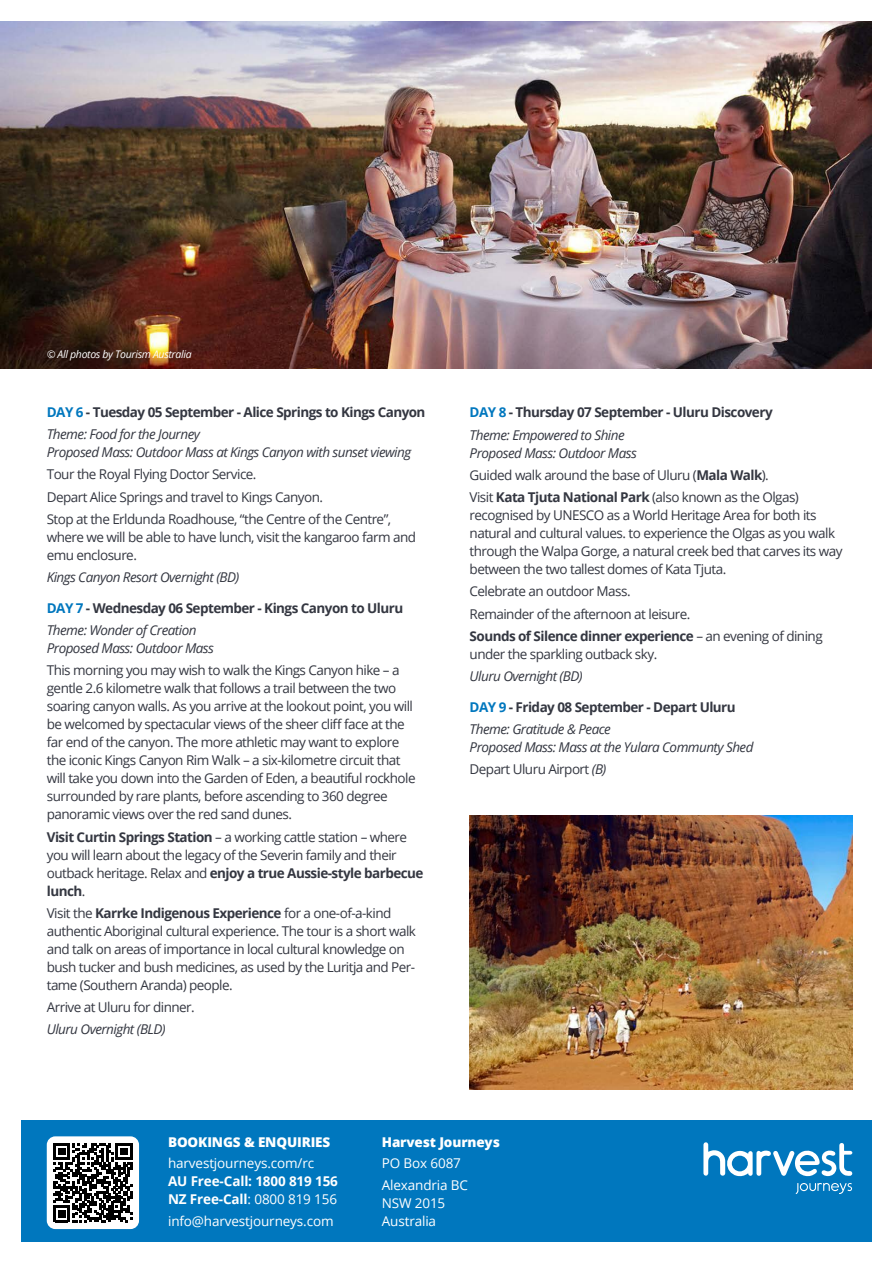
<style>
.page{position:relative;width:893px;height:1263px;background:#fff}
.page>*{position:absolute;margin:0;border:0;box-sizing:border-box;transform-origin:0 0}
.t1{font:13.5px/18px "Open Sans";letter-spacing:-.04em;color:#343741}
.t2{font:700 13.5px/22.2px "Open Sans";letter-spacing:-.04em;color:#343741}
.t3{font:italic 13.5px/22.2px "Open Sans";letter-spacing:-.04em;color:#343741}
.t4{font:13.5px/21.5px "Open Sans";letter-spacing:-.01em;color:#fff}
.t5{font:700 13.5px/18px "Open Sans";letter-spacing:-.01em;color:#fff}
.t6{font:800 13.5px "Open Sans";letter-spacing:-.01em;color:#fff}
.t7{font:italic 10.5px "Open Sans";letter-spacing:-.03em;color:#fff}
.s1{color:#0077be}
.s2{font-weight:400;font-style:italic}
.s3{font-weight:700}
.s4{font-style:italic}
.s5{font-style:normal}
.s6{font-weight:400}
</style>
<div class="page">
<img style="left:0;top:21px;width:872px;height:348px">
<img style="left:470px;top:815px;width:382px;height:275px">
<div style="left:21px;top:1120px;width:851px;height:122px;background:#0077be"></div>
<svg style="left:796px;top:1183px;width:56px;height:11px"></svg>
<svg style="left:703px;top:1142px;width:149px;height:35px"></svg>
<div style="left:47px;top:1136px;width:92px;height:93px;background:#fff;border-radius:9px"></div>
<svg style="left:53px;top:1143px;width:79px;height:79px"></svg>
<p class="t7" style="left:47px;top:347px;width:146px">© All photos by Tourism Australia</p>
<p class="t2" style="left:47px;top:400px;width:380px"><span class="s1">DAY 6</span> - Tuesday 05 September - Alice Springs to Kings Canyon<br><span class="s2">Theme: Food for the Journey</span></p>
<p class="t3" style="left:47px;top:441px;width:366px">Proposed Mass: Outdoor Mass at Kings Canyon with sunset viewing</p>
<p class="t1" style="left:47px;top:463px;width:346px;line-height:22.2px">Tour the Royal Flying Doctor Service.<br>Depart Alice Springs and travel to Kings Canyon.<br>Stop at the Erldunda Roadhouse, “the Centre of the Centre”,</p>
<p class="t1" style="left:47px;top:528px;width:371px">where we will be able to have lunch, visit the kangaroo farm and emu enclosure.</p>
<p class="t3" style="left:47px;top:566px;width:194px">Kings Canyon Resort Overnight (BD)</p>
<p class="t2" style="left:47px;top:596px;width:358px"><span class="s1">DAY 7</span> - Wednesday 06 September - Kings Canyon to Uluru<br><span class="s2">Theme: Wonder of Creation</span></p>
<p class="t3" style="left:47px;top:637px;width:169px">Proposed Mass: Outdoor Mass</p>
<p class="t1" style="left:47px;top:661px;width:370px">This morning you may wish to walk the Kings Canyon hike – a gentle 2.6 kilometre walk that follows a trail between the two soaring canyon walls. As you arrive at the lookout point, you will be welcomed by spectacular views of the sheer cliff face at the far end of the canyon. The more athletic may want to explore the iconic Kings Canyon Rim Walk – a six-kilometre circuit that will take you down into the Garden of Eden, a beautiful rockhole surrounded by rare plants, before ascending to 360 degree panoramic views over the red sand dunes.</p>
<p class="t1" style="left:47px;top:827px;width:378px"><span class="s3">Visit Curtin Springs Station</span> – a working cattle station – where you will learn about the legacy of the Severin family and their outback heritage. Relax and <span class="s3">enjoy a true Aussie-style barbecue lunch</span>.</p>
<p class="t1" style="left:47px;top:903px;width:371px">Visit the <span class="s3">Karrke Indigenous Experience</span> for a one-of-a-kind authentic Aboriginal cultural experience. The tour is a short walk and talk on areas of importance in local cultural knowledge on bush tucker and bush medicines, as used by the Luritja and Per&shy;tame (Southern Aranda) people.</p>
<p class="t1" style="left:47px;top:998px;width:150px">Arrive at Uluru for dinner.</p>
<p class="t3" style="left:47px;top:1018px;width:120px">Uluru Overnight (BLD)</p>
<p class="t2" style="left:470px;top:401px;width:305px"><span class="s1">DAY 8</span> - Thursday 07 September - Uluru Discovery<br><span class="s2">Theme: Empowered to Shine</span></p>
<p class="t1" style="left:470px;top:441px;width:331px;line-height:22.2px"><span class="s4">Proposed Mass: Outdoor Mass<br></span>Guided walk around the base of Uluru (<span class="s3">Mala Walk</span>).<br>Visit <span class="s3">Kata Tjuta National Park</span> (also known as the Olgas)</p>
<p class="t1" style="left:470px;top:506px;width:374px">recognised by UNESCO as a World Heritage Area for both its natural and cultural values. to experience the Olgas as you walk through the Walpa Gorge, a natural creek bed that carves its way between the two tallest domes of Kata Tjuta.</p>
<p class="t1" style="left:470px;top:580px;width:355px;line-height:22.2px">Celebrate an outdoor Mass.<br>Remainder of the afternoon at leisure.<br><span class="s3">Sounds of Silence dinner experience</span> – an evening of dining</p>
<p class="t1" style="left:470px;top:645px;width:189px">under the sparkling outback sky.</p>
<p class="t3" style="left:470px;top:665px;width:115px">Uluru Overnight (BD)</p>
<p class="t2" style="left:470px;top:695px;width:268px"><span class="s1">DAY 9</span> - Friday 08 September - Depart Uluru<br><span class="s2">Theme: Gratitude &amp; Peace</span></p>
<p class="t3" style="left:470px;top:736px;width:285px">Proposed Mass: Mass at the Yulara Communty Shed<br><span class="s5">Depart Uluru Airport</span> (B)</p>
<p class="t6" style="left:168px;top:1132px;width:164px">BOOKINGS &amp; ENQUIRIES</p>
<p class="t4" style="left:168px;top:1152px;width:148px">harvestjourneys.com/rc</p>
<p class="t5" style="left:168px;top:1172px;width:171px">AU Free-Call: 1800 819 156<br>NZ Free-Call<span class="s6">: 0800 819 156</span></p>
<p class="t4" style="left:168px;top:1210px;width:167px">info@harvestjourneys.com</p>
<p class="t6" style="left:382px;top:1132px;width:120px">Harvest Journeys</p>
<p class="t4" style="left:382px;top:1152px;width:88px">PO Box 6087<br>Alexandria BC</p>
<p class="t4" style="left:382px;top:1193px;width:65px;line-height:18px">NSW 2015<br>Australia</p>
</div>
